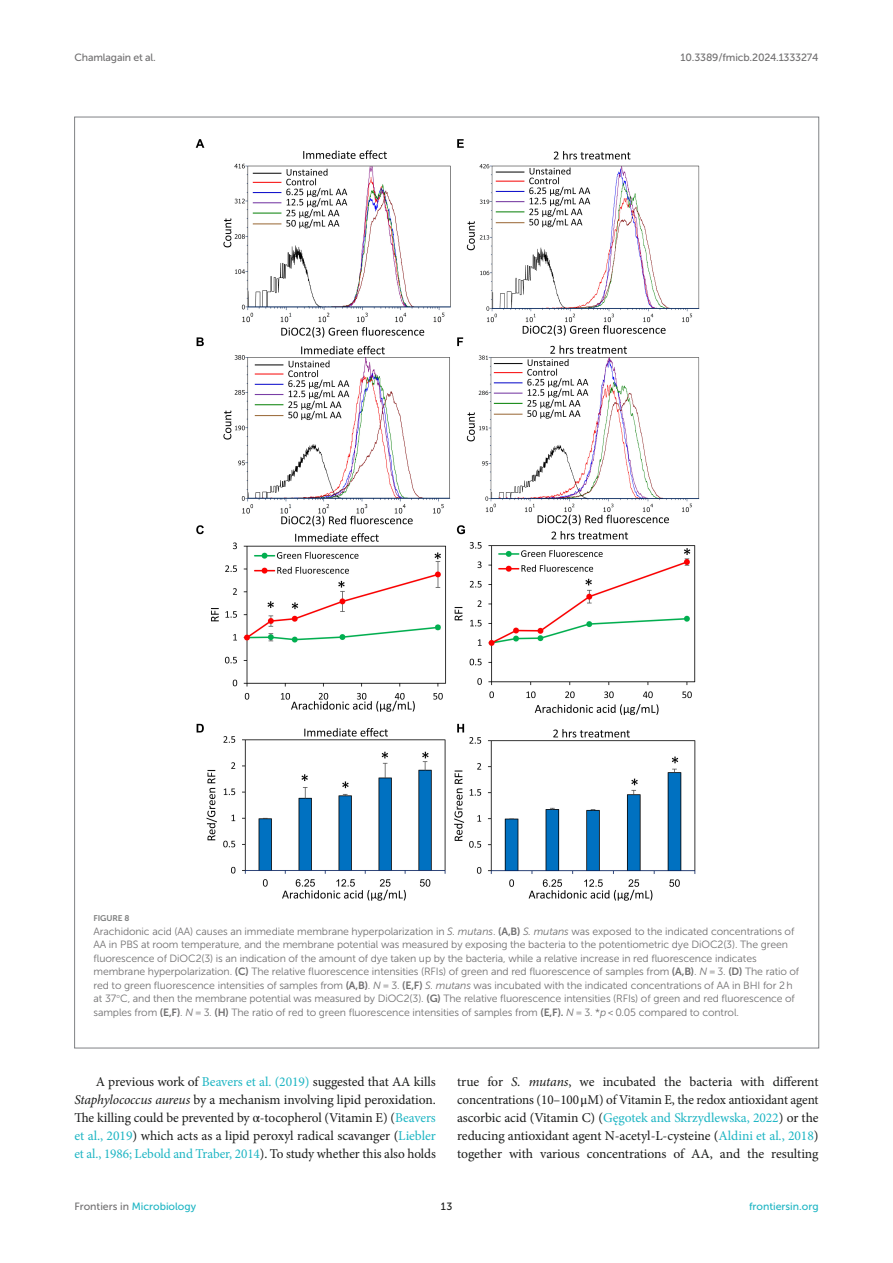
<style>
.page{position:relative;width:893px;height:1263px;background:#fff}
.page>*{position:absolute;margin:0;border:0;box-sizing:border-box;transform-origin:0 0}
.TEXT{font:13.5px/18px "Minion Pro";letter-spacing:-.005em;color:#1b1c1b;text-align:justify}
.FIG_LEG{font:10.5px/13.5px "Museo Sans 300";letter-spacing:-.01em;color:#706f70}
.t1{font:10.5px "Museo Sans 500";letter-spacing:-.015em;color:#706f70}
.t2{font:10.5px "Museo Sans 500";color:#1db5c3}
.t3{font:10.5px "Museo Sans 500";color:#1b1c1b}
.FIG_HD{font:8.25px "Museo Sans 700";letter-spacing:-.01em;color:#7e7f7f}
.s1{font-style:italic}
.s2{font-family:"Museo Sans 700"}
.s3{font-family:"STIX"}
.s4{color:#1db5c3}
.s5{font-family:"STIX General"}
.s6{color:#706f70}
</style>
<div class="page">
<img style="left:195px;top:139px;width:505px;height:762px">
<p class="t1" style="left:74px;top:51px;width:83px">Chamlagain et al.</p>
<p class="t1" style="left:681px;top:51px;width:139px">10.3389/fmicb.2024.1333274</p>
<p class="FIG_HD" style="left:94px;top:914px;width:37px">FIGURE 8</p>
<p class="FIG_LEG" style="left:94px;top:924px;width:707px">Arachidonic acid (AA) causes an immediate membrane hyperpolarization in <span class="s1">S. mutans</span>. <span class="s2">(A,B)</span> <span class="s1">S. mutans</span> was exposed to the indicated concentrations of AA in PBS at room temperature, and the membrane potential was measured by exposing the bacteria to the potentiometric dye DiOC2(3). The green fluorescence of DiOC2(3) is an indication of the amount of dye taken up by the bacteria, while a relative increase in red fluorescence indicates membrane hyperpolarization. <span class="s2">(C)</span> The relative fluorescence intensities (RFIs) of green and red fluorescence of samples from <span class="s2">(A,B)</span>. <span class="s1">N</span> = 3. <span class="s2">(D)</span> The ratio of red to green fluorescence intensities of samples from <span class="s2">(A,B)</span>. <span class="s1">N</span> = 3. <span class="s2">(E,F)</span> <span class="s1">S. mutans</span> was incubated with the indicated concentrations of AA in BHI for 2 h at 37<span class="s3">°</span>C, and then the membrane potential was measured by DiOC2(3). <span class="s2">(G)</span> The relative fluorescence intensities (RFIs) of green and red fluorescence of samples from <span class="s2">(E,F)</span>. <span class="s1">N</span> = 3. <span class="s2">(H)</span> The ratio of red to green fluorescence intensities of samples from <span class="s2">(E,F).</span> <span class="s1">N</span> = 3. *<span class="s1">p</span> &lt; 0.05 compared to control.</p>
<p class="TEXT" style="left:74px;top:1073px;width:363px;text-indent:21px">A previous work of <span class="s4">Beavers et al. (2019)</span> suggested that AA kills <span class="s1">Staphylococcus aureus</span> by a mechanism involving lipid peroxidation.<br>The killing could be prevented by <span class="s5">α</span>-tocopherol (Vitamin E) (<span class="s4">Beavers et al., 2019</span>) which acts as a lipid peroxyl radical scavanger (<span class="s4">Liebler et al., 1986; Lebold and Traber, 2014</span>). To study whether this also holds</p>
<p class="TEXT" style="left:457px;top:1073px;width:363px">true for <span class="s1">S. mutans</span>, we incubated the bacteria with different concentrations (10–100<span class="s5">μ</span>M) of Vitamin E, the redox antioxidant agent ascorbic acid (Vitamin C) (<span class="s4">Gęgotek and Skrzydlewska, 2022</span>) or the reducing antioxidant agent N-acetyl-L-cysteine (<span class="s4">Aldini et al., 2018</span>) together with various concentrations of AA, and the resulting</p>
<p class="t2" style="left:74px;top:1200px;width:123px"><span class="s6">Frontiers in</span> Microbiology</p>
<p class="t3" style="left:441px;top:1200px;width:13px">13</p>
<p class="t2" style="left:749px;top:1200px;width:71px">frontiersin.org</p>
</div>
